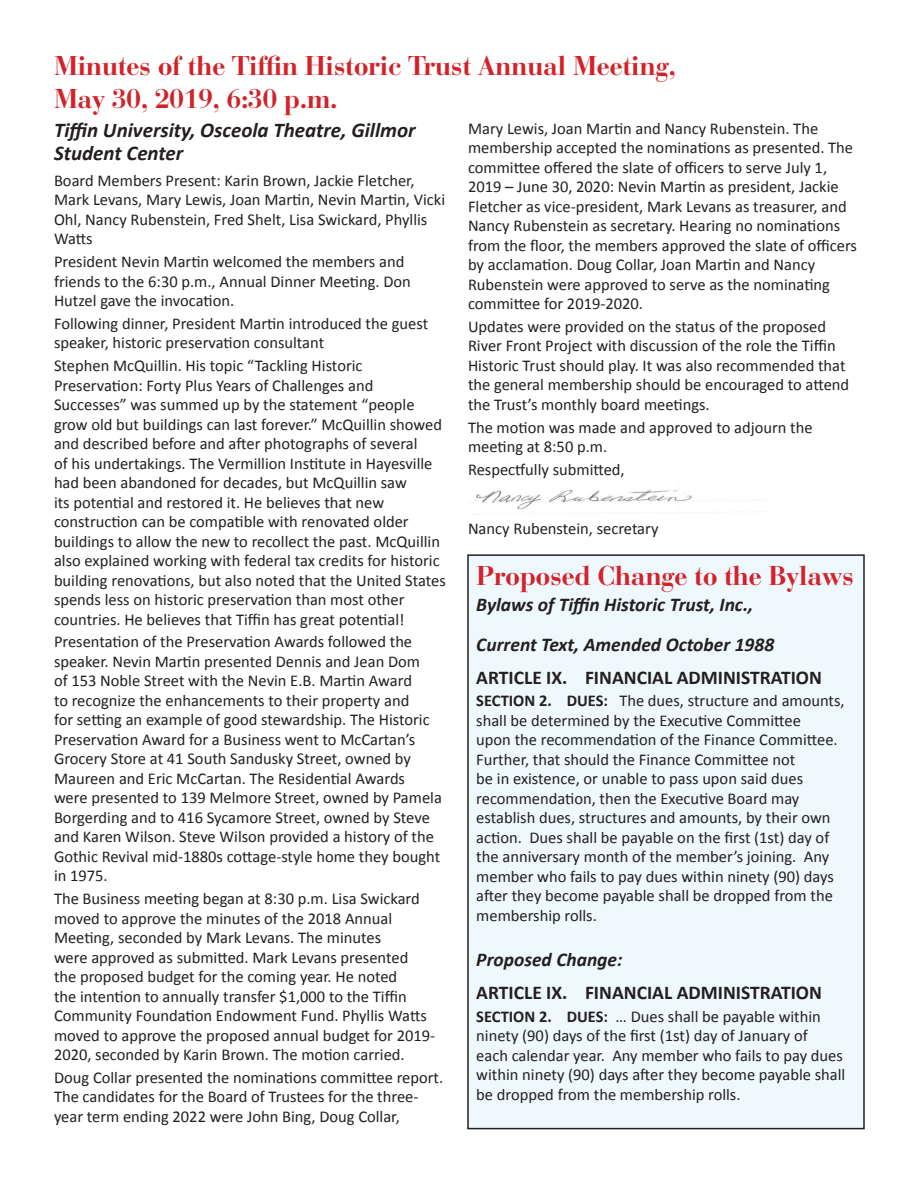
<style>
.page{position:relative;width:918px;height:1188px;background:#fff}
.page>*{position:absolute;margin:0;border:0;box-sizing:border-box;transform-origin:0 0}
.Plain_Text{font:700 27px/32.4px "Bauer Bodoni";letter-spacing:-.02em;color:#d1232a}
.t1{font:italic 700 21px/22.6px "Calibri";color:#231f20}
.t2{font:italic 700 19.5px "Calibri";color:#231f20}
.t3{font:700 19.5px "Calibri";color:#231f20}
.t4{font:16.5px/19.5px "Calibri";color:#231f20}
.s1{font-weight:700}
</style>
<div class="page">
<img style="left:475px;top:489px;width:217px;height:21px">
<div style="left:468px;top:555px;width:396px;height:574px;background:#eef8fd"></div>
<div style="left:467px;top:554px;width:398px;height:575px;border:2px solid #231f20"></div>
<p class="Plain_Text" style="left:54px;top:50px;width:623px">Minutes of the Tiffin Historic Trust Annual Meeting,<br>May 30, 2019, 6:30 p.m.</p>
<p class="t1" style="left:54px;top:118px;width:363px">Tiffin University, Osceola Theatre, Gillmor<br>Student Center</p>
<p class="t4" style="left:54px;top:170px;width:393px">Board Members Present: Karin Brown, Jackie Fletcher, Mark Levans, Mary Lewis, Joan Martin, Nevin Martin, Vicki Ohl, Nancy Rubenstein, Fred Shelt, Lisa Swickard, Phyllis Watts</p>
<p class="t4" style="left:54px;top:251px;width:358px">President Nevin Martin welcomed the members and friends to the 6:30 p.m., Annual Dinner Meeting. Don<br>Hutzel gave the invocation.</p>
<p class="t4" style="left:54px;top:313px;width:376px">Following dinner, President Martin introduced the guest speaker, historic preservation consultant</p>
<p class="t4" style="left:54px;top:355px;width:393px">Stephen McQuillin. His topic “Tackling Historic Preservation: Forty Plus Years of Challenges and Successes” was summed up by the statement “people grow old but buildings can last forever.” McQuillin showed and described before and after photographs of several<br>of his undertakings. The Vermillion Institute in Hayesville had been abandoned for decades, but McQuillin saw<br>its potential and restored it. He believes that new construction can be compatible with renovated older buildings to allow the new to recollect the past. McQuillin also explained working with federal tax credits for historic building renovations, but also noted that the United States spends less on historic preservation than most other countries. He believes that Tiffin has great potential!</p>
<p class="t4" style="left:54px;top:632px;width:389px">Presentation of the Preservation Awards followed the speaker. Nevin Martin presented Dennis and Jean Dom<br>of 153 Noble Street with the Nevin E.B. Martin Award<br>to recognize the enhancements to their property and<br>for setting an example of good stewardship. The Historic Preservation Award for a Business went to McCartan’s Grocery Store at 41 South Sandusky Street, owned by Maureen and Eric McCartan. The Residential Awards were presented to 139 Melmore Street, owned by Pamela Borgerding and to 416 Sycamore Street, owned by Steve and Karen Wilson. Steve Wilson provided a history of the Gothic Revival mid-1880s cottage-style home they bought in 1975.</p>
<p class="t4" style="left:54px;top:888px;width:383px">The Business meeting began at 8:30 p.m. Lisa Swickard moved to approve the minutes of the 2018 Annual Meeting, seconded by Mark Levans. The minutes<br>were approved as submitted. Mark Levans presented<br>the proposed budget for the coming year. He noted<br>the intention to annually transfer $1,000 to the Tiffin Community Foundation Endowment Fund. Phyllis Watts moved to approve the proposed annual budget for 2019- 2020, seconded by Karin Brown. The motion carried.</p>
<p class="t4" style="left:54px;top:1067px;width:391px">Doug Collar presented the nominations committee report.<br>The candidates for the Board of Trustees for the three&shy;year term ending 2022 were John Bing, Doug Collar,</p>
<p class="t4" style="left:468px;top:118px;width:391px">Mary Lewis, Joan Martin and Nancy Rubenstein. The membership accepted the nominations as presented. The committee offered the slate of officers to serve July 1, 2019 – June 30, 2020: Nevin Martin as president, Jackie Fletcher as vice-president, Mark Levans as treasurer, and Nancy Rubenstein as secretary. Hearing no nominations from the floor, the members approved the slate of officers by acclamation. Doug Collar, Joan Martin and Nancy Rubenstein were approved to serve as the nominating committee for 2019-2020.</p>
<p class="t4" style="left:468px;top:316px;width:383px">Updates were provided on the status of the proposed River Front Project with discussion of the role the Tiffin Historic Trust should play. It was also recommended that the general membership should be encouraged to attend the Trust’s monthly board meetings.</p>
<p class="t4" style="left:468px;top:417px;width:346px">The motion was made and approved to adjourn the meeting at 8:50 p.m.</p>
<p class="t4" style="left:468px;top:459px;width:158px">Respectfully submitted,</p>
<p class="t4" style="left:468px;top:519px;width:192px">Nancy Rubenstein, secretary</p>
<p class="Plain_Text" style="left:476px;top:559px;width:379px">Proposed Change to the Bylaws</p>
<p class="t2" style="left:476px;top:591px;width:278px">Bylaws of Tiffin Historic Trust, Inc.,</p>
<p class="t2" style="left:476px;top:630px;width:299px">Current Text, Amended October 1988</p>
<p class="t3" style="left:476px;top:663px;width:347px">ARTICLE IX. FINANCIAL ADMINISTRATION</p>
<p class="t4" style="left:476px;top:691px;width:370px"><span class="s1">SECTION 2. DUES:</span> The dues, structure and amounts, shall be determined by the Executive Committee<br>upon the recommendation of the Finance Committee.<br>Further, that should the Finance Committee not<br>be in existence, or unable to pass upon said dues recommendation, then the Executive Board may establish dues, structures and amounts, by their own action. Dues shall be payable on the first (1st) day of the anniversary month of the member’s joining. Any member who fails to pay dues within ninety (90) days after they become payable shall be dropped from the membership rolls.</p>
<p class="t2" style="left:476px;top:946px;width:148px">Proposed Change:</p>
<p class="t3" style="left:476px;top:979px;width:347px">ARTICLE IX. FINANCIAL ADMINISTRATION</p>
<p class="t4" style="left:476px;top:1006px;width:371px"><span class="s1">SECTION 2. DUES:</span> … Dues shall be payable within ninety (90) days of the first (1st) day of January of<br>each calendar year. Any member who fails to pay dues within ninety (90) days after they become payable shall be dropped from the membership rolls.</p>
</div>
